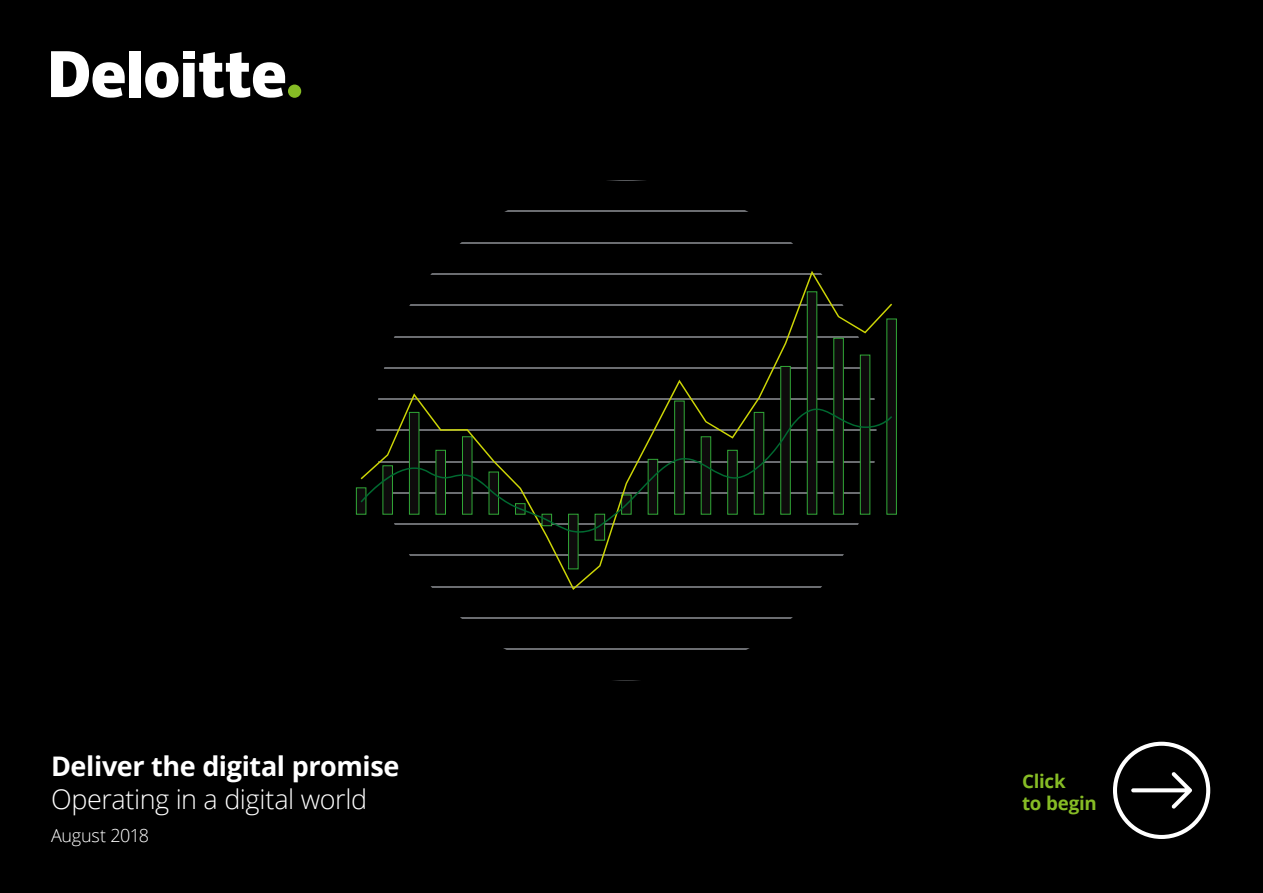
<style>
.page{position:relative;width:1263px;height:893px;background:#000}
.page>*{position:absolute;margin:0;border:0;box-sizing:border-box;transform-origin:0 0}
.t1{font:700 27px "Open Sans";letter-spacing:-.015em;color:#fff}
.t2{font:300 27px "Open Sans";letter-spacing:-.015em;color:#fff}
.t3{font:700 18.75px/22.5px "Open Sans";letter-spacing:-.015em;color:#86bc25}
.t4{font:300 18px "Open Sans";letter-spacing:-.02em;color:#fff}
</style>
<div class="page">
<div style="left:288px;top:85px;width:13px;height:13px;background:#86bc25;border-radius:50%"></div>
<div style="left:129px;top:51px;width:12px;height:46px;background:#fff"></div>
<div style="left:183px;top:51px;width:12px;height:8px;background:#fff"></div>
<svg style="left:145px;top:52px;width:140px;height:46px"></svg>
<svg style="left:51px;top:51px;width:74px;height:47px"></svg>
<svg style="left:1113px;top:741px;width:98px;height:98px"></svg>
<hr style="left:376px;top:180px;width:500px;height:1px;background:#6b6d71">
<hr style="left:376px;top:211px;width:500px;height:1px;background:#6b6d71">
<hr style="left:376px;top:242px;width:500px;height:1px;background:#6b6d71">
<hr style="left:376px;top:617px;width:500px;height:1px;background:#6b6d71">
<hr style="left:376px;top:649px;width:500px;height:1px;background:#6b6d71">
<hr style="left:376px;top:680px;width:500px;height:1px;background:#6b6d71">
<div style="left:356px;top:488px;width:10px;height:26px;background:#0e0b0c"></div>
<div style="left:356px;top:487px;width:10px;height:28px;border:1px solid #31a837"></div>
<div style="left:887px;top:319px;width:9px;height:195px;background:#0e0b0c"></div>
<div style="left:886px;top:319px;width:11px;height:196px;border:1px solid #31a837"></div>
<svg style="left:378px;top:271px;width:514px;height:319px"></svg>
<svg style="left:361px;top:407px;width:531px;height:126px"></svg>
<p class="t1" style="left:51px;top:747px;width:350px">Deliver the digital promise</p>
<p class="t2" style="left:51px;top:781px;width:318px">Operating in a digital world</p>
<p class="t4" style="left:51px;top:823px;width:99px">August 2018</p>
<p class="t3" style="left:1022px;top:769px;width:76px">Click<br>to begin</p>
</div>
